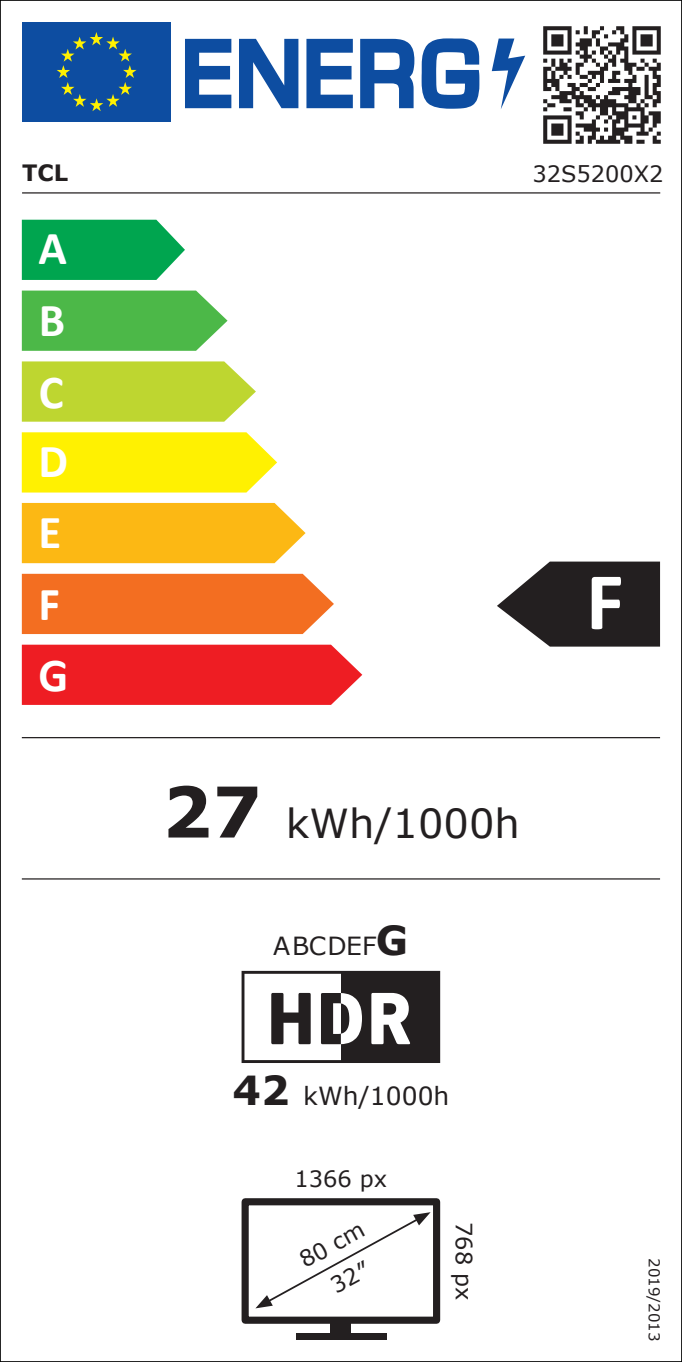
<style>
.page{position:relative;width:682px;height:1362px;background:#fff}
.page>*{position:absolute;margin:0;border:0;box-sizing:border-box;transform-origin:0 0}
.t1{font:700 47.5px/71px "Calibri";color:#fff}
.t2{font:40px "Verdana";color:#231f20}
.t3{font:25px "Verdana";color:#231f20}
.t4{font:22.5px/37.2px "Verdana";color:#231f20;text-align:center}
.t5{font:700 22.5px "Verdana";color:#231f20}
.t6{font:15px "Verdana";color:#231f20}
.s1{font-weight:700;font-size:70px}
.s2{font-weight:700;font-size:40px}
</style>
<div class="page">
<hr style="left:22px;top:192px;width:637px;height:1px;background:#231f20">
<div style="left:22px;top:23px;width:149px;height:99px;background:#0d4da1"></div>
<svg style="left:57px;top:32px;width:79px;height:79px"></svg>
<svg style="left:185px;top:39px;width:46px;height:69px"></svg>
<svg style="left:239px;top:39px;width:59px;height:69px"></svg>
<svg style="left:306px;top:39px;width:46px;height:69px"></svg>
<svg style="left:360px;top:39px;width:54px;height:69px"></svg>
<svg style="left:421px;top:38px;width:58px;height:71px"></svg>
<svg style="left:491px;top:39px;width:33px;height:70px"></svg>
<svg style="left:241px;top:970px;width:199px;height:92px"></svg>
<div style="left:330px;top:1317px;width:21px;height:18px;background:#231f20"></div>
<div style="left:296px;top:1333px;width:90px;height:6px;background:#231f20"></div>
<div style="left:241px;top:1198px;width:199px;height:125px;border:7px solid #231f20"></div>
<svg style="left:256px;top:1212px;width:174px;height:96px"></svg>
<hr style="left:22px;top:737px;width:637px;height:1px;background:#231f20">
<hr style="left:22px;top:878px;width:637px;height:1px;background:#231f20">
<svg style="left:22px;top:220px;width:163px;height:60px;background:#16ac5e"></svg>
<svg style="left:22px;top:290px;width:205px;height:61px;background:#5bbe57"></svg>
<svg style="left:22px;top:361px;width:234px;height:60px;background:#c2d83e"></svg>
<svg style="left:22px;top:432px;width:255px;height:60px;background:#fff110"></svg>
<div style="left:22px;top:503px;width:283px;height:60px;background:#fcb814"></div>
<div style="left:22px;top:574px;width:311px;height:60px;background:#f36e21"></div>
<svg style="left:22px;top:644px;width:340px;height:61px;background:#ee282e"></svg>
<svg style="left:497px;top:561px;width:162px;height:85px"></svg>
<img style="left:543px;top:26px;width:118px;height:118px">
<p class="t5" style="left:22px;top:157px;width:47px">TCL</p>
<p class="t4" style="left:532px;top:155px;width:132px">32S5200X2</p>
<h1 class="t1" style="left:38px;top:212px;width:31px">A<br>B<br>C<br>D<br>E<br>F<br>G</h1>
<h2 class="t2" style="left:162px;top:795px;width:359px"><span class="s1">27</span> kWh/1000h</h2>
<p class="t3" style="left:273px;top:928px;width:136px">ABCDEF<span class="s2">G</span></p>
<p class="t3" style="left:232px;top:1078px;width:218px"><span class="s2">42</span> kWh/1000h</p>
<p class="t4" style="left:294px;top:1160px;width:94px">1366 px</p>
<p class="t4" style="left:292px;top:1244px;width:72px;rotate:-28deg">80 cm<br>32″</p>
<p class="t4" style="left:482px;top:1221px;width:80px;rotate:90deg">768 px</p>
<p class="t6" style="left:664px;top:1257px;width:85px;rotate:90deg">2019/2013</p>
</div>
